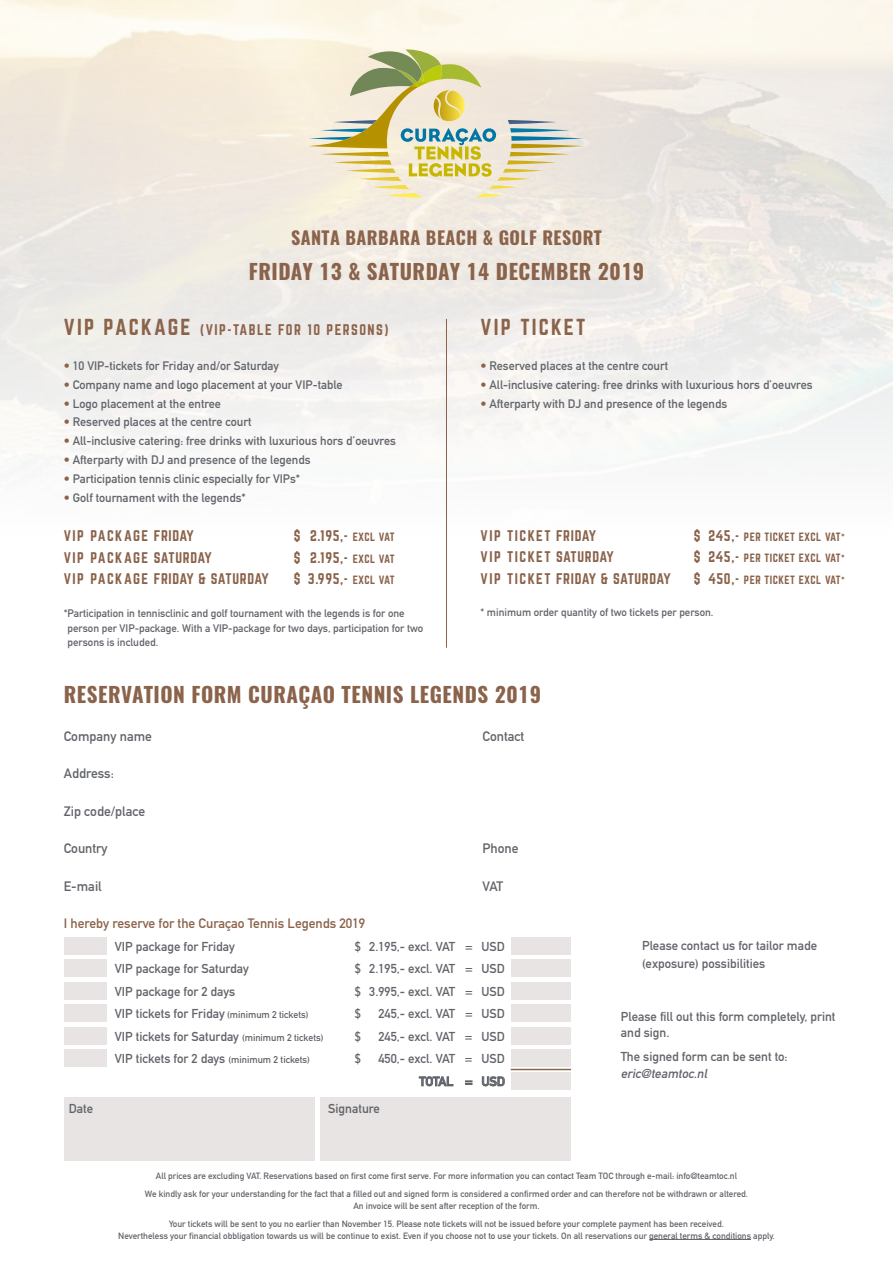
<style>
.page{position:relative;width:893px;height:1263px;background:#fff}
.page>*{position:absolute;margin:0;border:0;box-sizing:border-box;transform-origin:0 0}
.t1{font:700 21px "Oswald";letter-spacing:.025em;color:#8b634b}
.t2{font:20.25px "Norwester";letter-spacing:.11em;color:#8b634b}
.t3{font:700 18px "Oswald";letter-spacing:.025em;color:#8b634b}
.t4{font:13.5px "Norwester";letter-spacing:.06em;color:#8b634b}
.t5{font:700 13.5px "DIN Alternate";color:#61646a}
.t6{font:700 13.5px "DIN Alternate";color:#8b634b}
.t7{font:13.5px "Norwester";letter-spacing:.11em;color:#8b634b}
.t8{font:13.5px "Norwester";letter-spacing:.09em;color:#8b634b}
.t9{font:13.5px "Norwester";letter-spacing:.1em;color:#8b634b}
.t10{font:700 12.75px/22.5px "DIN Alternate";color:#61646a}
.t11{font:italic 700 12.75px "DIN Alternate";color:#61646a}
.t12{font:700 12.15px "DIN Alternate";color:#61646a}
.t13{font:700 10.8px/14.9px "DIN Alternate";color:#61646a}
.t14{font:10.5px "Norwester";letter-spacing:.05em;color:#8b634b}
.t15{font:700 9px/18px "DIN Alternate";color:#61646a;text-align:center}
.s1{font-size:20.25px}
.s2{color:#8b634b}
.s3{font-size:10.5px}
.s4{font-size:9.75px}
.s5{font-size:13.5px}
.s6{font-family:"DIN Alternate";font-weight:700}
</style>
<div class="page">
<svg style="left:309px;top:49px;width:275px;height:149px;background:#dfdab9"></svg>
<svg style="left:419px;top:1076px;width:34px;height:10px"></svg>
<svg style="left:465px;top:1081px;width:7px;height:3px"></svg>
<svg style="left:482px;top:1076px;width:23px;height:10px"></svg>
<div style="left:511px;top:959px;width:60px;height:17px;background:#e7e4e3"></div>
<div style="left:64px;top:982px;width:42px;height:17px;background:#e7e4e3"></div>
<div style="left:511px;top:982px;width:60px;height:17px;background:#e7e4e3"></div>
<div style="left:64px;top:1005px;width:42px;height:17px;background:#e7e4e3"></div>
<div style="left:511px;top:1005px;width:60px;height:17px;background:#e7e4e3"></div>
<div style="left:64px;top:1027px;width:42px;height:17px;background:#e7e4e3"></div>
<div style="left:511px;top:1027px;width:60px;height:17px;background:#e7e4e3"></div>
<div style="left:511px;top:1050px;width:60px;height:17px;background:#e7e4e3"></div>
<div style="left:64px;top:1050px;width:42px;height:17px;background:#e7e4e3"></div>
<div style="left:511px;top:1072px;width:60px;height:17px;background:#e7e4e3"></div>
<div style="left:320px;top:1097px;width:251px;height:64px;background:#e7e4e3"></div>
<div style="left:64px;top:1097px;width:251px;height:64px;background:#e7e4e3"></div>
<hr style="left:511px;top:1069px;width:60px;height:1px;background:#8b634b">
<hr style="left:649px;top:1239px;width:102px;height:1px;background:#61646a">
<hr style="left:446px;top:319px;width:1px;height:329px;background:#8b634b">
<div style="left:64px;top:937px;width:42px;height:17px;background:#e7e4e3"></div>
<div style="left:64px;top:959px;width:42px;height:17px;background:#e7e4e3"></div>
<div style="left:512px;top:937px;width:59px;height:17px;background:#e7e4e3"></div>
<h3 class="t3" style="left:291px;top:225px;width:312px">SANTA BARBARA BEACH &amp; GOLF RESORT</h3>
<h1 class="t1" style="left:249px;top:257px;width:397px">FRIDAY 13 &amp; SATURDAY 14 DECEMBER 2019</h1>
<h3 class="t7" style="left:64px;top:323px;width:326px"><span class="s1">VIP PACKAGE</span> (VIP-TABLE FOR 10 PERSONS)</h3>
<h3 class="t12" style="left:64px;top:356px;width:217px"><span class="s2">•</span> 10 VIP-tickets for Friday and/or Saturday</h3>
<h3 class="t12" style="left:64px;top:375px;width:280px"><span class="s2">•</span> Company name and logo placement at your VIP-table</h3>
<h3 class="t12" style="left:64px;top:394px;width:159px"><span class="s2">•</span> Logo placement at the entree</h3>
<h3 class="t12" style="left:64px;top:413px;width:189px"><span class="s2">•</span> Reserved places at the centre court</h3>
<h3 class="t12" style="left:64px;top:432px;width:334px"><span class="s2">•</span> All-inclusive catering: free drinks with luxurious hors d’oeuvres</h3>
<h3 class="t12" style="left:64px;top:451px;width:248px"><span class="s2">•</span> Afterparty with DJ and presence of the legends</h3>
<h3 class="t12" style="left:64px;top:470px;width:238px"><span class="s2">•</span> Participation tennis clinic especially for VIPs*</h3>
<h3 class="t12" style="left:64px;top:488px;width:184px"><span class="s2">•</span> Golf tournament with the legends*</h3>
<h3 class="t8" style="left:64px;top:529px;width:132px">VIP PACKAGE FRIDAY</h3>
<h3 class="t4" style="left:294px;top:529px;width:102px">$ 2.195,- <span class="s3">EXCL VAT</span></h3>
<h3 class="t4" style="left:64px;top:551px;width:149px">VIP PACKAGE SATURDAY</h3>
<h3 class="t4" style="left:294px;top:551px;width:102px">$ 2.195,- <span class="s3">EXCL VAT</span></h3>
<h3 class="t4" style="left:64px;top:572px;width:206px">VIP PACKAGE FRIDAY &amp; SATURDAY</h3>
<h3 class="t4" style="left:294px;top:572px;width:102px">$ 3.995,- <span class="s3">EXCL VAT</span></h3>
<p class="t13" style="left:68px;top:605px;width:357px;text-indent:-4px">*Participation in tennisclinic and golf tournament with the legends is for one person per VIP-package. With a VIP-package for two days, participation for two persons is included.</p>
<h1 class="t1" style="left:64px;top:680px;width:479px">RESERVATION FORM CURAÇAO TENNIS LEGENDS 2019</h1>
<h3 class="t5" style="left:64px;top:726px;width:90px">Company name</h3>
<h3 class="t5" style="left:483px;top:726px;width:43px">Contact</h3>
<h3 class="t5" style="left:64px;top:763px;width:52px">Address:</h3>
<h3 class="t5" style="left:64px;top:801px;width:83px">Zip code/place</h3>
<h3 class="t5" style="left:64px;top:838px;width:45px">Country</h3>
<h3 class="t5" style="left:483px;top:838px;width:38px">Phone</h3>
<h3 class="t5" style="left:64px;top:876px;width:39px">E-mail</h3>
<h3 class="t5" style="left:483px;top:876px;width:22px">VAT</h3>
<h3 class="t6" style="left:64px;top:913px;width:303px">I hereby reserve for the Curaçao Tennis Legends 2019</h3>
<h3 class="t10" style="left:115px;top:934px;width:121px">VIP package for Friday</h3>
<h3 class="t10" style="left:355px;top:934px;width:152px">$ 2.195,- excl. VAT = USD</h3>
<h3 class="t10" style="left:115px;top:957px;width:136px">VIP package for Saturday</h3>
<h3 class="t10" style="left:355px;top:957px;width:152px">$ 2.195,- excl. VAT = USD</h3>
<h3 class="t10" style="left:115px;top:979px;width:122px">VIP package for 2 days</h3>
<h3 class="t10" style="left:355px;top:979px;width:152px">$ 3.995,- excl. VAT = USD</h3>
<h3 class="t10" style="left:115px;top:1002px;width:195px">VIP tickets for Friday <span class="s4">(minimum 2 tickets)</span></h3>
<h3 class="t10" style="left:355px;top:1002px;width:8px">$</h3>
<h3 class="t10" style="left:378px;top:1002px;width:128px">245,- excl. VAT = USD</h3>
<h3 class="t10" style="left:115px;top:1024px;width:210px">VIP tickets for Saturday <span class="s4">(minimum 2 tickets)</span></h3>
<h3 class="t10" style="left:355px;top:1024px;width:8px">$</h3>
<h3 class="t10" style="left:378px;top:1024px;width:128px">245,- excl. VAT = USD</h3>
<h3 class="t10" style="left:115px;top:1047px;width:197px">VIP tickets for 2 days <span class="s4">(minimum 2 tickets)</span></h3>
<h3 class="t10" style="left:355px;top:1047px;width:8px">$</h3>
<h3 class="t10" style="left:378px;top:1047px;width:128px;text-align:right">450,- excl. VAT = USD<br>TOTAL = USD</h3>
<h2 class="t2" style="left:480px;top:317px;width:107px">VIP TICKET</h2>
<h3 class="t12" style="left:480px;top:356px;width:189px"><span class="s2">•</span> Reserved places at the centre court</h3>
<h3 class="t12" style="left:480px;top:375px;width:334px"><span class="s2">•</span> All-inclusive catering: free drinks with luxurious hors d’oeuvres</h3>
<h3 class="t12" style="left:480px;top:394px;width:248px"><span class="s2">•</span> Afterparty with DJ and presence of the legends</h3>
<h3 class="t9" style="left:480px;top:529px;width:117px">VIP TICKET FRIDAY</h3>
<p class="t14" style="left:694px;top:532px;width:153px"><span class="s5">$ 245,-</span> PER TICKET EXCL VAT<span class="s6">*</span></p>
<h3 class="t4" style="left:480px;top:551px;width:135px">VIP TICKET SATURDAY</h3>
<p class="t14" style="left:694px;top:553px;width:153px"><span class="s5">$ 245,-</span> PER TICKET EXCL VAT<span class="s6">*</span></p>
<h3 class="t4" style="left:480px;top:572px;width:192px">VIP TICKET FRIDAY &amp; SATURDAY</h3>
<p class="t14" style="left:694px;top:575px;width:153px"><span class="s5">$ 450,-</span> PER TICKET EXCL VAT<span class="s6">*</span></p>
<p class="t13" style="left:480px;top:604px;width:234px">* minimum order quantity of two tickets per person.</p>
<h3 class="t10" style="left:642px;top:936px;width:177px;line-height:18px">Please contact us for tailor made (exposure) possibilities</h3>
<h3 class="t10" style="left:621px;top:1007px;width:216px;line-height:16.5px">Please fill out this form completely, print and sign.</h3>
<h3 class="t10" style="left:621px;top:1044px;width:168px">The signed form can be sent to:</h3>
<h3 class="t11" style="left:621px;top:1063px;width:91px">eric@teamtoc.nl</h3>
<h3 class="t10" style="left:69px;top:1096px;width:26px">Date</h3>
<h3 class="t10" style="left:328px;top:1096px;width:53px">Signature</h3>
<p class="t15" style="left:145px;top:1166px;width:605px">All prices are excluding VAT. Reservations based on first come first serve. For more information you can contact Team TOC through e-mail: info@teamtoc.nl<br>We kindly ask for your understanding for the fact that a filled out and signed form is considered a confirmed order and can therefore not be withdrawn or altered.</p>
<p class="t15" style="left:169px;top:1196px;width:556px">An invoice will be sent after reception of the form.<br>Your tickets will be sent to you no earlier than November 15. Please note tickets will not be issued before your complete payment has been received.</p>
<p class="t15" style="left:118px;top:1226px;width:658px">Nevertheless your financial obbligation towards us will be continue to exist. Even if you choose not to use your tickets. On all reservations our general terms &amp; conditions apply.</p>
</div>
